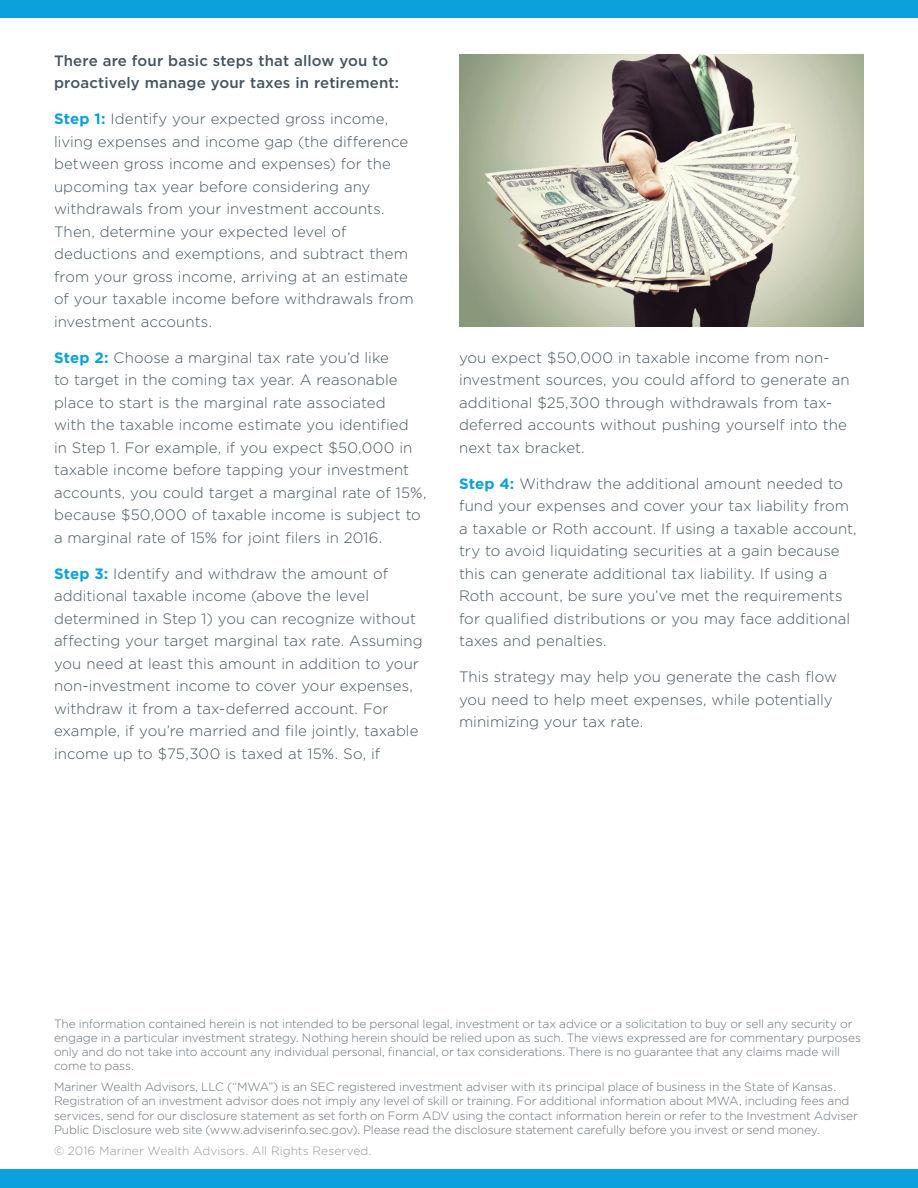
<style>
.page{position:relative;width:918px;height:1188px;background:#fff}
.page>*{position:absolute;margin:0;border:0;box-sizing:border-box;transform-origin:0 0}
.t1{font:300 15px/22.5px "Gotham";letter-spacing:.005em;color:#445460}
.t2{font:500 15px/22.5px "Gotham";letter-spacing:.005em;color:#445460}
.t3{font:300 12px/14.2px "Gotham";letter-spacing:-.01em;color:#67717b}
.t4{font:300 12px "Gotham";color:#91959d}
.s1{font-weight:700;color:#0ca0dc}
</style>
<div class="page">
<div style="left:0;top:1170px;width:918px;height:18px;background:#0ca0dc"></div>
<div style="left:0;top:0;width:918px;height:18px;background:#0ca0dc"></div>
<img style="left:459px;top:54px;width:405px;height:273px">
<p class="t2" style="left:54px;top:49px;width:346px">There are four basic steps that allow you to proactively manage your taxes in retirement:</p>
<p class="t1" style="left:54px;top:108px;width:361px"><span class="s1">Step 1:</span> Identify your expected gross income, living expenses and income gap (the difference between gross income and expenses) for the upcoming tax year before considering any withdrawals from your investment accounts.<br>Then, determine your expected level of deductions and exemptions, and subtract them from your gross income, arriving at an estimate of your taxable income before withdrawals from investment accounts.</p>
<p class="t1" style="left:54px;top:346px;width:374px"><span class="s1">Step 2:</span> Choose a marginal tax rate you’d like<br>to target in the coming tax year. A reasonable place to start is the marginal rate associated<br>with the taxable income estimate you identified<br>in Step 1. For example, if you expect $50,000 in taxable income before tapping your investment accounts, you could target a marginal rate of 15%, because $50,000 of taxable income is subject to a marginal rate of 15% for joint filers in 2016.</p>
<p class="t1" style="left:54px;top:562px;width:370px"><span class="s1">Step 3:</span> Identify and withdraw the amount of additional taxable income (above the level determined in Step 1) you can recognize without affecting your target marginal tax rate. Assuming you need at least this amount in addition to your non-investment income to cover your expenses, withdraw it from a tax-deferred account. For example, if you’re married and file jointly, taxable income up to $75,300 is taxed at 15%. So, if</p>
<p class="t1" style="left:459px;top:346px;width:392px">you expect $50,000 in taxable income from non&shy;investment sources, you could afford to generate an additional $25,300 through withdrawals from tax&shy;deferred accounts without pushing yourself into the next tax bracket.</p>
<p class="t1" style="left:459px;top:472px;width:399px"><span class="s1">Step 4:</span> Withdraw the additional amount needed to fund your expenses and cover your tax liability from a taxable or Roth account. If using a taxable account, try to avoid liquidating securities at a gain because this can generate additional tax liability. If using a Roth account, be sure you’ve met the requirements for qualified distributions or you may face additional taxes and penalties.</p>
<p class="t1" style="left:459px;top:666px;width:379px">This strategy may help you generate the cash flow you need to help meet expenses, while potentially minimizing your tax rate.</p>
<p class="t3" style="left:54px;top:1016px;width:808px">The information contained herein is not intended to be personal legal, investment or tax advice or a solicitation to buy or sell any security or engage in a particular investment strategy. Nothing herein should be relied upon as such. The views expressed are for commentary purposes only and do not take into account any individual personal, financial, or tax considerations. There is no guarantee that any claims made will come to pass.</p>
<p class="t3" style="left:54px;top:1080px;width:806px">Mariner Wealth Advisors, LLC (“MWA”) is an SEC registered investment adviser with its principal place of business in the State of Kansas.<br>Registration of an investment advisor does not imply any level of skill or training. For additional information about MWA, including fees and services, send for our disclosure statement as set forth on Form ADV using the contact information herein or refer to the Investment Adviser Public Disclosure web site (www.adviserinfo.sec.gov). Please read the disclosure statement carefully before you invest or send money.</p>
<p class="t4" style="left:54px;top:1144px;width:319px">© 2016 Mariner Wealth Advisors. All Rights Reserved.</p>
</div>
